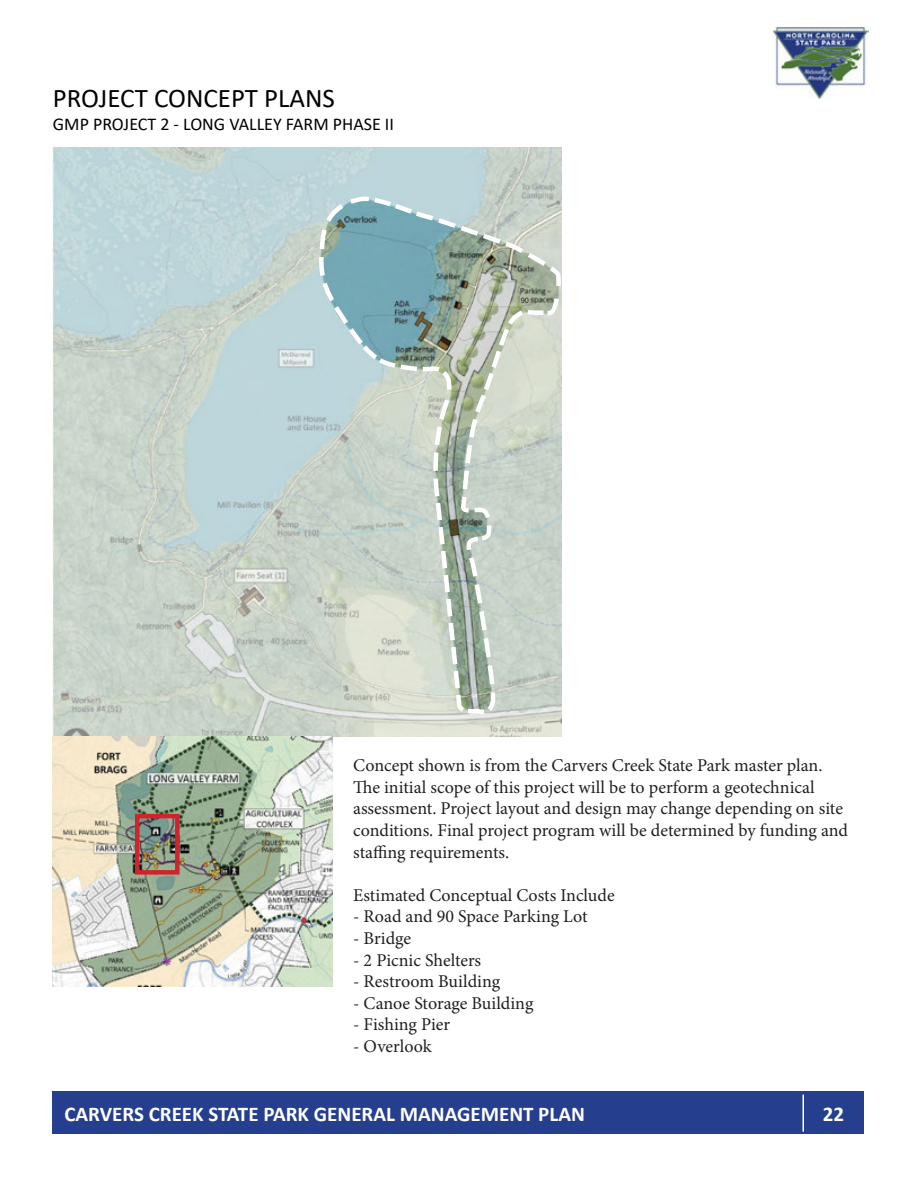
<style>
.page{position:relative;width:918px;height:1188px;background:#fff}
.page>*{position:absolute;margin:0;border:0;box-sizing:border-box;transform-origin:0 0}
.t1{font:27px "Calibri";color:#000}
.t2{font:700 21px "Calibri";color:#fff}
.t3{font:18px/21.6px "Minion Pro";color:#231f20}
.t4{font:18px "Calibri";color:#000}
.t5{font:7.5px "Arial";color:#231f20}
</style>
<div class="page">
<img style="left:53px;top:147px;width:508px;height:589px">
<img style="left:53px;top:736px;width:280px;height:251px">
<div style="left:135px;top:814px;width:45px;height:61px;border:4px solid #d1232a"></div>
<div style="left:53px;top:1092px;width:811px;height:42px;background:#253f8e"></div>
<hr style="left:802px;top:1095px;width:2px;height:37px;background:#fff">
<img style="left:772px;top:27px;width:97px;height:72px">
<svg style="left:367px;top:194px;width:50px;height:1px"></svg>
<svg style="left:317px;top:195px;width:245px;height:521px;background:#b8c7bf"></svg>
<p class="t1" style="left:53px;top:79px;width:284px">PROJECT CONCEPT PLANS</p>
<p class="t4" style="left:53px;top:112px;width:343px">GMP PROJECT 2 - LONG VALLEY FARM PHASE II</p>
<p class="t5" style="left:521px;top:295px;width:10px">90</p>
<p class="t3" style="left:353px;top:755px;width:496px">Concept shown is from the Carvers Creek State Park master plan.<br>The initial scope of this project will be to perform a geotechnical assessment. Project layout and design may change depending on site conditions. Final project program will be determined by funding and staffing requirements.</p>
<p class="t3" style="left:353px;top:884px;width:263px">Estimated Conceptual Costs Include</p>
<p class="t3" style="left:353px;top:906px;width:236px">- Road and 90 Space Parking Lot</p>
<p class="t3" style="left:353px;top:928px;width:59px">- Bridge</p>
<p class="t3" style="left:353px;top:949px;width:130px">- 2 Picnic Shelters</p>
<p class="t3" style="left:353px;top:971px;width:148px">- Restroom Building</p>
<p class="t3" style="left:353px;top:992px;width:182px">- Canoe Storage Building</p>
<p class="t3" style="left:353px;top:1014px;width:99px">- Fishing Pier</p>
<p class="t3" style="left:353px;top:1036px;width:80px">- Overlook</p>
<p class="t2" style="left:64px;top:1099px;width:522px">CARVERS CREEK STATE PARK GENERAL MANAGEMENT PLAN</p>
<p class="t2" style="left:823px;top:1099px;width:23px">22</p>
</div>
